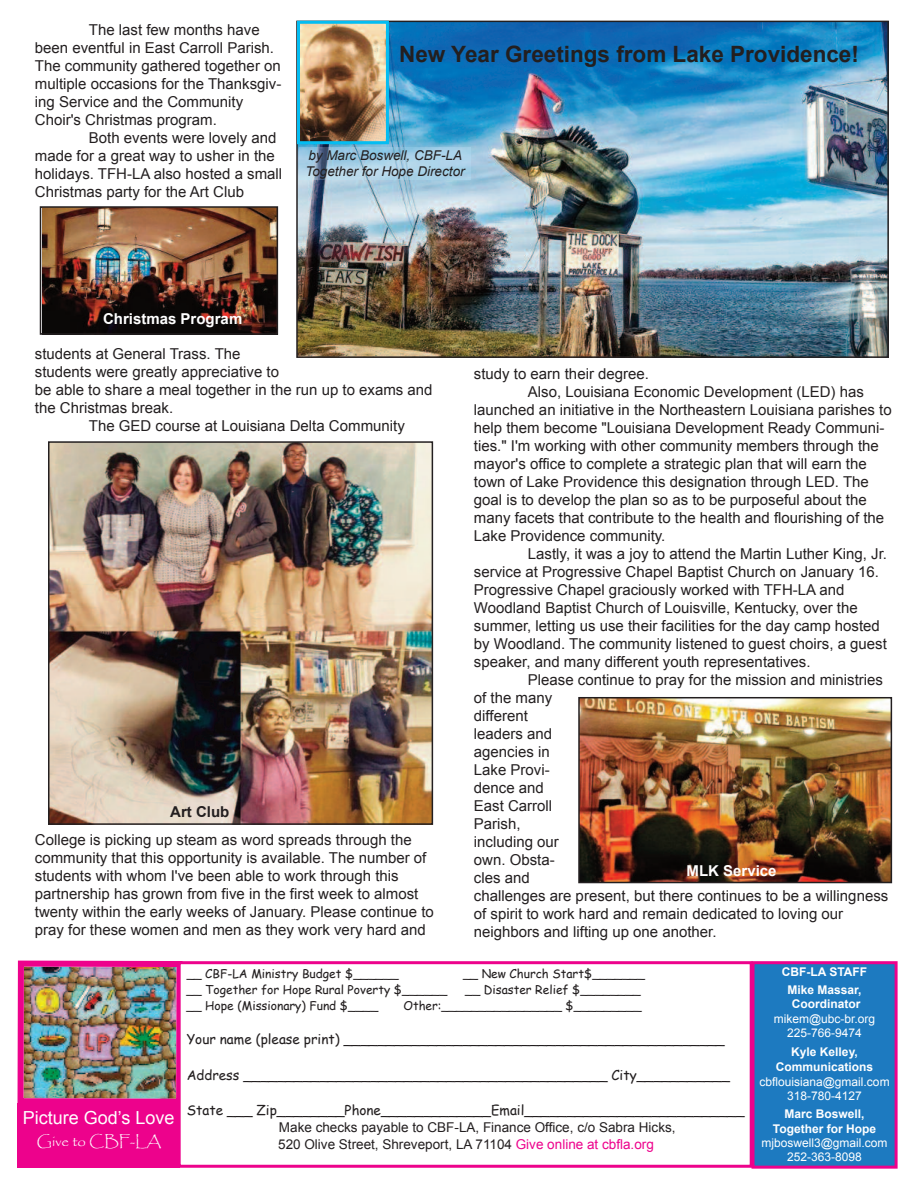
<style>
.page{position:relative;width:918px;height:1188px;background:#fff}
.page>*{position:absolute;margin:0;border:0;box-sizing:border-box;transform-origin:0 0}
.t1{font:700 22.5px "Arial";color:#231f20}
.t2{font:18px "Arial";color:#fff}
.t3{font:15px/18px "Arial";color:#231f20}
.t4{font:700 15px "Arial";color:#fff}
.t5{font:15px "Papyrus";color:#fff}
.t6{font:700 15px "Arial";color:#231f20}
.t7{font:13.5px "Comic Sans MS";color:#231f20}
.t8{font:13.5px/17.2px "Arial";color:#231f20}
.t9{font:italic 13.5px/16.2px "Arial";color:#231f20}
.t10{font:12px "Comic Sans MS";color:#231f20}
.t11{font:12px/14.4px "Arial";color:#fff;text-align:center}
.t12{font:700 12px/18px "Arial";color:#fff;text-align:center}
.s1{color:#ed028c}
</style>
<div class="page">
<img style="left:17px;top:960px;width:161px;height:148px">
<div style="left:18px;top:1103px;width:162px;height:65px;background:#ed028c"></div>
<div style="left:754px;top:964px;width:141px;height:202px;background:#1d7ac0"></div>
<div style="left:752px;top:961px;width:146px;height:208px;border:3px solid #ed028c"></div>
<div style="left:178px;top:961px;width:575px;height:207px;border:3px solid #ed028c"></div>
<img style="left:299px;top:24px;width:587px;height:331px">
<div style="left:296px;top:21px;width:593px;height:337px;border:2px solid #231f20"></div>
<img style="left:301px;top:25px;width:84px;height:115px">
<div style="left:297px;top:21px;width:92px;height:123px;border:3px solid #04bdf2"></div>
<img style="left:299px;top:147px;width:172px;height:32px">
<img style="left:51px;top:444px;width:379px;height:378px">
<div style="left:48px;top:441px;width:385px;height:384px;border:2px solid #231f20"></div>
<img style="left:43px;top:209px;width:232px;height:123px">
<div style="left:40px;top:206px;width:238px;height:129px;border:2px solid #231f20"></div>
<img style="left:581px;top:700px;width:308px;height:180px">
<div style="left:578px;top:697px;width:314px;height:186px;border:2px solid #231f20"></div>
<p class="t3" style="left:35px;top:21px;width:248px;text-indent:54px">The last few months have been eventful in East Carroll Parish.<br>The community gathered together on multiple occasions for the Thanksgiv&shy;ing Service and the Community<br>Choir's Christmas program.</p>
<p class="t3" style="left:35px;top:129px;width:249px;text-indent:54px">Both events were lovely and made for a great way to usher in the holidays. TFH-LA also hosted a small<br>Christmas party for the Art Club</p>
<h1 class="t1" style="left:399px;top:42px;width:461px">New Year Greetings from Lake Providence!</h1>
<p class="t9" style="left:305px;top:147px;width:161px">by Marc Boswell, CBF-LA<br>Together for Hope Director</p>
<p class="t4" style="left:103px;top:311px;width:141px">Christmas Program</p>
<p class="t3" style="left:35px;top:345px;width:207px">students at General Trass. The</p>
<p class="t3" style="left:35px;top:363px;width:246px">students were greatly appreciative to</p>
<p class="t3" style="left:35px;top:381px;width:399px">be able to share a meal together in the run up to exams and</p>
<p class="t3" style="left:35px;top:399px;width:140px">the Christmas break.</p>
<p class="t3" style="left:89px;top:417px;width:317px">The GED course at Louisiana Delta Community</p>
<p class="t6" style="left:170px;top:804px;width:61px">Art Club</p>
<p class="t3" style="left:35px;top:831px;width:401px">College is picking up steam as word spreads through the community that this opportunity is available. The number of students with whom I've been able to work through this partnership has grown from five in the first week to almost twenty within the early weeks of January. Please continue to pray for these women and men as they work very hard and</p>
<p class="t3" style="left:474px;top:365px;width:177px">study to earn their degree.</p>
<p class="t3" style="left:528px;top:383px;width:337px">Also, Louisiana Economic Development (LED) has</p>
<p class="t3" style="left:474px;top:401px;width:419px">launched an initiative in the Northeastern Louisiana parishes to</p>
<p class="t3" style="left:474px;top:419px;width:412px">help them become "Louisiana Development Ready Communi-</p>
<p class="t3" style="left:474px;top:437px;width:407px">ties." I'm working with other community members through the</p>
<p class="t3" style="left:474px;top:455px;width:394px">mayor's office to complete a strategic plan that will earn the</p>
<p class="t3" style="left:474px;top:473px;width:396px">town of Lake Providence this designation through LED. The</p>
<p class="t3" style="left:474px;top:491px;width:394px">goal is to develop the plan so as to be purposeful about the</p>
<p class="t3" style="left:474px;top:509px;width:412px">many facets that contribute to the health and flourishing of the</p>
<p class="t3" style="left:474px;top:527px;width:193px">Lake Providence community.</p>
<p class="t3" style="left:528px;top:545px;width:361px">Lastly, it was a joy to attend the Martin Luther King, Jr.</p>
<p class="t3" style="left:474px;top:563px;width:407px">service at Progressive Chapel Baptist Church on January 16.</p>
<p class="t3" style="left:474px;top:581px;width:372px">Progressive Chapel graciously worked with TFH-LA and</p>
<p class="t3" style="left:474px;top:599px;width:385px">Woodland Baptist Church of Louisville, Kentucky, over the</p>
<p class="t3" style="left:474px;top:617px;width:408px">summer, letting us use their facilities for the day camp hosted</p>
<p class="t3" style="left:474px;top:635px;width:415px">by Woodland. The community listened to guest choirs, a guest</p>
<p class="t3" style="left:474px;top:653px;width:338px">speaker, and many different youth representatives.</p>
<p class="t3" style="left:528px;top:671px;width:357px">Please continue to pray for the mission and ministries</p>
<p class="t3" style="left:474px;top:689px;width:80px">of the many</p>
<p class="t3" style="left:474px;top:707px;width:55px">different</p>
<p class="t3" style="left:474px;top:725px;width:80px">leaders and</p>
<p class="t3" style="left:474px;top:743px;width:77px">agencies in</p>
<p class="t3" style="left:474px;top:761px;width:77px">Lake Provi-</p>
<p class="t3" style="left:474px;top:779px;width:72px">dence and</p>
<p class="t3" style="left:474px;top:797px;width:80px">East Carroll</p>
<p class="t3" style="left:474px;top:815px;width:48px">Parish,</p>
<p class="t3" style="left:474px;top:833px;width:87px">including our</p>
<p class="t3" style="left:474px;top:851px;width:82px">own. Obsta-</p>
<p class="t3" style="left:474px;top:869px;width:57px">cles and</p>
<p class="t3" style="left:474px;top:887px;width:416px">challenges are present, but there continues to be a willingness</p>
<p class="t3" style="left:474px;top:905px;width:371px">of spirit to work hard and remain dedicated to loving our</p>
<p class="t3" style="left:474px;top:923px;width:244px">neighbors and lifting up one another.</p>
<p class="t4" style="left:687px;top:863px;width:92px">MLK Service</p>
<p class="t2" style="left:23px;top:1107px;width:153px">Picture God’s Love</p>
<p class="t5" style="left:37px;top:1132px;width:126px">Give to CBF-LA</p>
<p class="t10" style="left:187px;top:965px;width:213px">__ CBF-LA Ministry Budget $______</p>
<p class="t10" style="left:463px;top:965px;width:183px">__ New Church Start$_______</p>
<p class="t10" style="left:187px;top:981px;width:262px">__ Together for Hope Rural Poverty $______</p>
<p class="t10" style="left:465px;top:981px;width:177px">__ Disaster Relief $________</p>
<p class="t10" style="left:187px;top:997px;width:193px">__ Hope (Missionary) Fund $____</p>
<p class="t10" style="left:403px;top:997px;width:240px">Other:________________ $_________</p>
<p class="t7" style="left:187px;top:1029px;width:540px">Your name (please print) _____________________________________________</p>
<p class="t7" style="left:187px;top:1065px;width:545px">Address ___________________________________________ City___________</p>
<p class="t7" style="left:187px;top:1100px;width:559px">State ___ Zip________Phone_____________Email__________________________</p>
<p class="t8" style="left:278px;top:1118px;width:399px">Make checks payable to CBF-LA, Finance Office, c/o Sabra Hicks,<br>520 Olive Street, Shreveport, LA 71104 <span class="s1">Give online at cbfla.org</span></p>
<p class="t12" style="left:782px;top:963px;width:87px">CBF-LA STAFF<br>Mike Massar,</p>
<p class="t12" style="left:792px;top:995px;width:70px">Coordinator</p>
<p class="t11" style="left:774px;top:1011px;width:103px">mikem@ubc-br.org<br>225-766-9474</p>
<p class="t12" style="left:776px;top:1044px;width:99px;line-height:15.1px">Kyle Kelley,<br>Communications</p>
<p class="t11" style="left:759px;top:1074px;width:132px">cbflouisiana@gmail.com<br>318-780-4127</p>
<p class="t12" style="left:773px;top:1107px;width:105px;line-height:14.4px">Marc Boswell,<br>Together for Hope</p>
<p class="t11" style="left:761px;top:1136px;width:128px">mjboswell3@gmail.com<br>252-363-8098</p>
</div>
